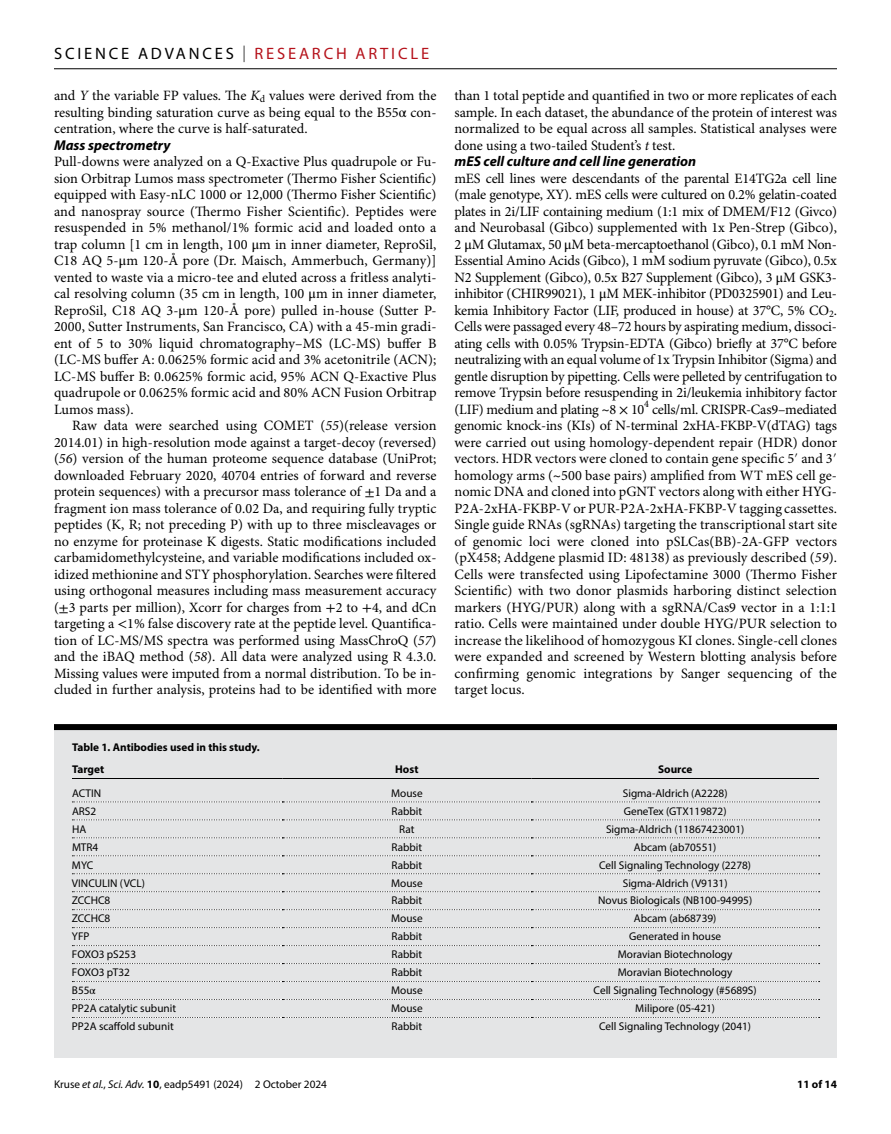
<style>
.page{position:relative;width:891px;height:1134px;background:#fff}
.page>*{position:absolute;margin:0;border:0;box-sizing:border-box;transform-origin:0 0}
.t1{font:16.5px "Myriad Pro";letter-spacing:.17em;color:#000}
.t2{font:14.25px/16.5px "Minion Pro";color:#000;text-align:justify}
.t3{font:italic 700 14.25px "Myriad Pro";color:#000}
.t4{font:11.25px "Myriad Pro";color:#000}
.t5{font:700 11.25px/22.2px "Myriad Pro";color:#000}
.s1{font-weight:300}
.s2{color:#b5121b}
.s3{font-style:italic}
.s4{font-family:"STIX"}
.s5{font-weight:700}
</style>
<div class="page">
<hr style="left:54px;top:68px;width:783px;height:1px;background:#000">
<div style="left:54px;top:725px;width:783px;height:333px;background:#e4e5e6"></div>
<div style="left:54px;top:724px;width:783px;height:6px;background:#000"></div>
<hr style="left:72px;top:778px;width:210px;height:1px;background:#000">
<hr style="left:282px;top:778px;width:249px;height:1px;background:#000">
<hr style="left:531px;top:778px;width:288px;height:1px;background:#000">
<svg style="left:72px;top:802px;width:748px;height:1px"></svg>
<svg style="left:72px;top:820px;width:748px;height:1px"></svg>
<svg style="left:72px;top:837px;width:748px;height:1px"></svg>
<svg style="left:72px;top:855px;width:748px;height:1px"></svg>
<svg style="left:72px;top:873px;width:748px;height:1px"></svg>
<svg style="left:72px;top:891px;width:748px;height:1px"></svg>
<svg style="left:72px;top:909px;width:748px;height:1px"></svg>
<svg style="left:72px;top:927px;width:748px;height:1px"></svg>
<svg style="left:72px;top:945px;width:748px;height:1px"></svg>
<svg style="left:72px;top:963px;width:748px;height:1px"></svg>
<svg style="left:72px;top:981px;width:748px;height:1px"></svg>
<svg style="left:72px;top:999px;width:748px;height:1px"></svg>
<svg style="left:72px;top:1017px;width:748px;height:1px"></svg>
<p class="t1" style="left:54px;top:44px;width:376px">Science Adva nces <span class="s1">|</span> <span class="s2">Resear ch Ar ticle</span></p>
<p class="t2" style="left:54px;top:88px;width:384px">and <span class="s3">Y</span> the variable FP values. The <span class="s3">K</span><sub>d</sub> values were derived from the resulting binding saturation curve as being equal to the B55<span class="s4">α</span> con&shy;centration, where the curve is half-saturated.</p>
<p class="t3" style="left:54px;top:136px;width:118px">Mass spectrometry</p>
<p class="t2" style="left:54px;top:154px;width:384px">Pull-downs were analyzed on a Q-Exactive Plus quadrupole or Fu&shy;sion Orbitrap Lumos mass spectrometer (Thermo Fisher Scientific) equipped with Easy-nLC 1000 or 12,000 (Thermo Fisher Scientific) and nanospray source (Thermo Fisher Scientific). Peptides were resuspended in 5% methanol/1% formic acid and loaded onto a trap column [1 cm in length, 100 <span class="s4">μ</span>m in inner diameter, ReproSil, C18 AQ 5-<span class="s4">μ</span>m 120-Å pore (Dr. Maisch, Ammerbuch, Germany)] vented to waste via a micro-tee and eluted across a fritless analyti&shy;cal resolving column (35 cm in length, 100 <span class="s4">μ</span>m in inner diameter, ReproSil, C18 AQ 3-<span class="s4">μ</span>m 120-Å pore) pulled in-house (Sutter P-2000, Sutter Instruments, San Francisco, CA) with a 45-min gradi&shy;ent of 5 to 30% liquid chromatography–MS (LC-MS) buffer B (LC-MS buffer A: 0.0625% formic acid and 3% acetonitrile (ACN); LC-MS buffer B: 0.0625% formic acid, 95% ACN Q-Exactive Plus quadrupole or 0.0625% formic acid and 80% ACN Fusion Orbitrap Lumos mass).</p>
<p class="t2" style="left:54px;top:418px;width:384px;text-indent:18px">Raw data were searched using COMET (<span class="s3">55</span>)(release version 2014.01) in high-resolution mode against a target-decoy (reversed) (<span class="s3">56</span>) version of the human proteome sequence database (UniProt; downloaded February 2020, 40704 entries of forward and reverse protein sequences) with a precursor mass tolerance of <span class="s4">±</span>1 Da and a fragment ion mass tolerance of 0.02 Da, and requiring fully tryptic peptides (K, R; not preceding P) with up to three miscleavages or no enzyme for proteinase K digests. Static modifications included carbamidomethylcysteine, and variable modifications included ox&shy;idized methionine and STY phosphorylation. Searches were filtered using orthogonal measures including mass measurement accuracy (<span class="s4">±</span>3 parts per million), Xcorr for charges from <span class="s4">+</span>2 to <span class="s4">+</span>4, and dCn targeting a <span class="s4">&lt;</span>1% false discovery rate at the peptide level. Quantifica&shy;tion of LC-MS/MS spectra was performed using MassChroQ (<span class="s3">57</span>) and the iBAQ method (<span class="s3">58</span>). All data were analyzed using R 4.3.0.<br>Missing values were imputed from a normal distribution. To be in&shy;cluded in further analysis, proteins had to be identified with more</p>
<p class="t2" style="left:455px;top:88px;width:384px">than 1 total peptide and quantified in two or more replicates of each sample. In each dataset, the abundance of the protein of interest was normalized to be equal across all samples. Statistical analyses were done using a two-tailed Student’s <span class="s3">t</span> test.</p>
<p class="t3" style="left:455px;top:152px;width:243px">mES cell culture and cell line generation</p>
<p class="t2" style="left:454px;top:171px;width:384px">mES cell lines were descendants of the parental E14TG2a cell line (male genotype, XY). mES cells were cultured on 0.2% gelatin-coated plates in 2i/LIF containing medium (1:1 mix of DMEM/F12 (Givco) and Neurobasal (Gibco) supplemented with 1x Pen-Strep (Gibco), 2 <span class="s4">μ</span>M Glutamax, 50 <span class="s4">μ</span>M beta-mercaptoethanol (Gibco), 0.1 mM Non-Essential Amino Acids (Gibco), 1 mM sodium pyruvate (Gibco), 0.5x N2 Supplement (Gibco), 0.5x B27 Supplement (Gibco), 3 <span class="s4">μ</span>M GSK3- inhibitor (CHIR99021), 1 <span class="s4">μ</span>M MEK-inhibitor (PD0325901) and Leu&shy;kemia Inhibitory Factor (LIF, produced in house) at 37°C, 5% CO<sub>2</sub>.<br>Cells were passaged every 48–72 hours by aspirating medium, dissoci&shy;ating cells with 0.05% Trypsin-EDTA (Gibco) briefly at 37°C before neutralizing with an equal volume of 1x Trypsin Inhibitor (Sigma) and gentle disruption by pipetting. Cells were pelleted by centrifugation to remove Trypsin before resuspending in 2i/leukemia inhibitory factor (LIF) medium and plating <span class="s4">~</span>8 <span class="s4">×</span> 10<sup>4</sup> cells/ml. CRISPR-Cas9–mediated genomic knock-ins (KIs) of N-terminal 2xHA-FKBP-V(dTAG) tags were carried out using homology-dependent repair (HDR) donor vectors. HDR vectors were cloned to contain gene specific 5<span class="s4">′</span> and 3<span class="s4">′ </span>homology arms (<span class="s4">~</span>500 base pairs) amplified from WT mES cell ge&shy;nomic DNA and cloned into pGNT vectors along with either HYG-P2A-2xHA-FKBP-V or PUR-P2A-2xHA-FKBP-V tagging cassettes.<br>Single guide RNAs (sgRNAs) targeting the transcriptional start site of genomic loci were cloned into pSLCas(BB)-2A-GFP vectors (pX458; Addgene plasmid ID: 48138) as previously described (<span class="s3">59</span>).<br>Cells were transfected using Lipofectamine 3000 (Thermo Fisher Scientific) with two donor plasmids harboring distinct selection markers (HYG/PUR) along with a sgRNA/Cas9 vector in a 1:1:1 ratio. Cells were maintained under double HYG/PUR selection to increase the likelihood of homozygous KI clones. Single-cell clones were expanded and screened by Western blotting analysis before confirming genomic integrations by Sanger sequencing of the target locus.</p>
<p class="t5" style="left:72px;top:736px;width:189px">Table 1. Antibodies used in this study.<br>Target</p>
<p class="t5" style="left:395px;top:758px;width:25px">Host</p>
<p class="t5" style="left:658px;top:758px;width:36px">Source</p>
<p class="t4" style="left:72px;top:786px;width:14px">ACTIN</p>
<p class="t4" style="left:391px;top:786px;width:33px">Mouse</p>
<p class="t4" style="left:623px;top:786px;width:106px">Sigma-Aldrich (A2228)</p>
<p class="t4" style="left:72px;top:804px;width:26px">ARS2</p>
<p class="t4" style="left:391px;top:804px;width:32px">Rabbit</p>
<p class="t4" style="left:624px;top:804px;width:104px">GeneTex (GTX119872)</p>
<p class="t4" style="left:72px;top:822px;width:16px">HA</p>
<p class="t4" style="left:399px;top:822px;width:17px">Rat</p>
<p class="t4" style="left:606px;top:822px;width:140px">Sigma-Aldrich (11867423001)</p>
<p class="t4" style="left:72px;top:840px;width:28px">MTR4</p>
<p class="t4" style="left:391px;top:840px;width:32px">Rabbit</p>
<p class="t4" style="left:634px;top:840px;width:84px">Abcam (ab70551)</p>
<p class="t4" style="left:72px;top:858px;width:22px">MYC</p>
<p class="t4" style="left:391px;top:858px;width:32px">Rabbit</p>
<p class="t4" style="left:599px;top:858px;width:153px">Cell Signaling Technology (2278)</p>
<p class="t4" style="left:72px;top:876px;width:7px">VINC</p>
<p class="t4" style="left:95px;top:876px;width:52px">ULIN (VCL)</p>
<p class="t4" style="left:391px;top:876px;width:33px">Mouse</p>
<p class="t4" style="left:623px;top:876px;width:106px">Sigma-Aldrich (V9131)</p>
<p class="t4" style="left:72px;top:894px;width:14px">ZCCHC</p>
<p class="t4" style="left:105px;top:894px;width:7px">8</p>
<p class="t4" style="left:391px;top:894px;width:32px">Rabbit</p>
<p class="t4" style="left:598px;top:894px;width:156px">Novus Biologicals (NB100-94995)</p>
<p class="t4" style="left:72px;top:912px;width:14px">ZCCHC</p>
<p class="t4" style="left:105px;top:912px;width:7px">8</p>
<p class="t4" style="left:391px;top:912px;width:33px">Mouse</p>
<p class="t4" style="left:634px;top:912px;width:84px">Abcam (ab68739)</p>
<p class="t4" style="left:72px;top:930px;width:19px">YFP</p>
<p class="t4" style="left:391px;top:930px;width:32px">Rabbit</p>
<p class="t4" style="left:629px;top:930px;width:93px">Generated in house</p>
<p class="t4" style="left:72px;top:948px;width:66px">FOXO3 pS253</p>
<p class="t4" style="left:391px;top:948px;width:32px">Rabbit</p>
<p class="t4" style="left:618px;top:948px;width:116px">Moravian Biotechnology</p>
<p class="t4" style="left:72px;top:966px;width:60px">FOXO3 pT32</p>
<p class="t4" style="left:391px;top:966px;width:32px">Rabbit</p>
<p class="t4" style="left:618px;top:966px;width:116px">Moravian Biotechnology</p>
<p class="t4" style="left:72px;top:984px;width:25px">B55<span class="s4">α</span></p>
<p class="t4" style="left:391px;top:984px;width:33px">Mouse</p>
<p class="t4" style="left:594px;top:984px;width:165px">Cell Signaling Technology (#5689S)</p>
<p class="t4" style="left:72px;top:1002px;width:106px">PP2A catalytic subunit</p>
<p class="t4" style="left:391px;top:1002px;width:33px">Mouse</p>
<p class="t4" style="left:635px;top:1002px;width:81px">Milipore (05-421)</p>
<p class="t4" style="left:72px;top:1020px;width:103px">PP2A scaffold subunit</p>
<p class="t4" style="left:391px;top:1020px;width:32px">Rabbit</p>
<p class="t4" style="left:599px;top:1020px;width:153px">Cell Signaling Technology (2041)</p>
<p class="t4" style="left:54px;top:1077px;width:275px">Kruse <span class="s3">et al.</span>, <span class="s3">Sci. Adv.</span> <span class="s5">10</span>, eadp5491 (2024) 2 October 2024</p>
<p class="t5" style="left:797px;top:1072px;width:41px">11 of 14</p>
</div>
